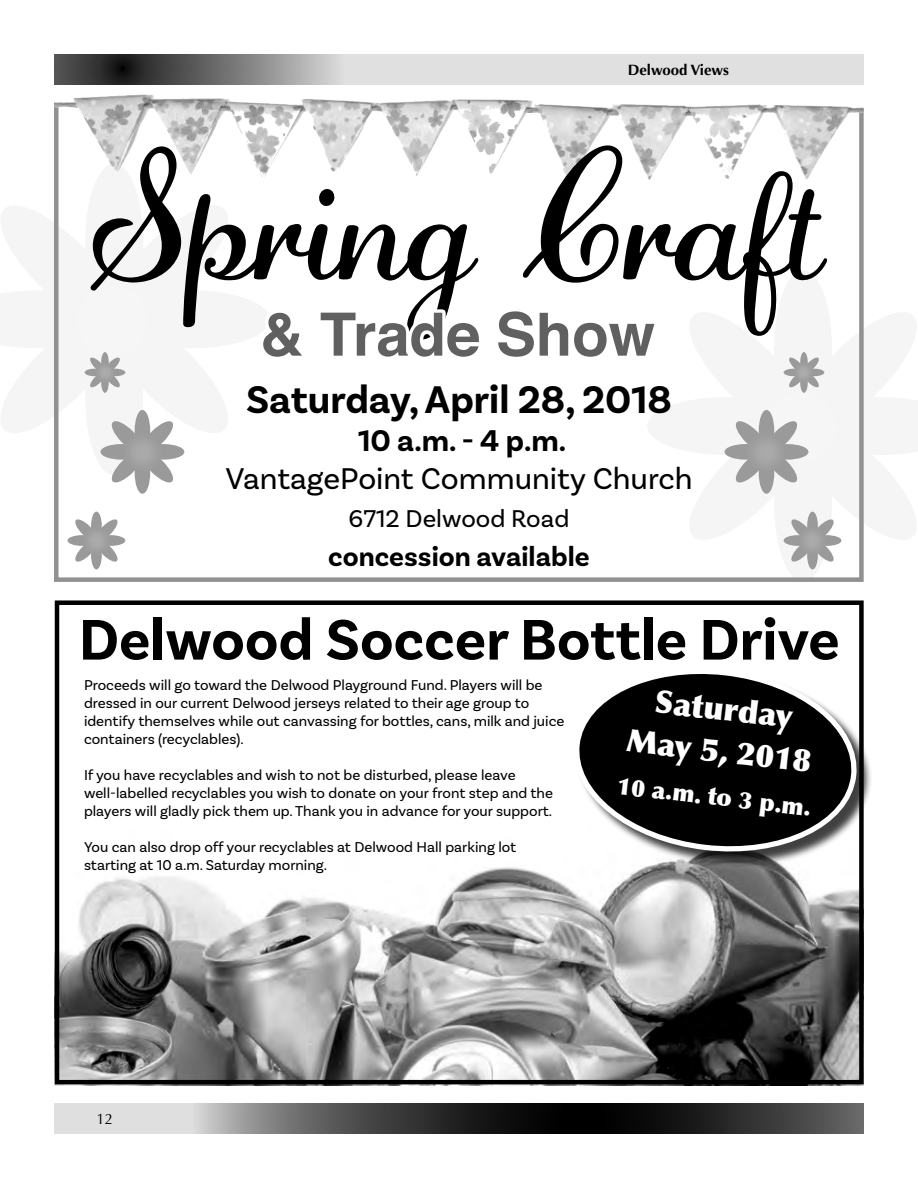
<style>
.page{position:relative;width:918px;height:1188px;background:#fff}
.page>*{position:absolute;margin:0;border:0;box-sizing:border-box;transform-origin:0 0}
.t1{font:700 60px "Basic Sans";color:#000}
.t2{font:700 40.5px "Basic Sans";color:#000}
.t3{font:31.5px "Basic Sans";color:#000}
.t4{font:900 31.5px/41.8px "Optima";color:#fff;text-align:center}
.t5{font:700 31.5px "Basic Sans";color:#000}
.t6{font:700 28.5px "Basic Sans";color:#000}
.t7{font:25.5px "Basic Sans";color:#000}
.t8{font:900 23.55px "Optima";color:#fff}
.t9{font:15px/18px "Basic Sans";color:#000}
.t10{font:700 15px "Optima";color:#000}
.t11{font:15px "Optima";color:#000}
</style>
<div class="page">
<svg style="left:54px;top:1103px;width:810px;height:31px;background:#595959"></svg>
<svg style="left:54px;top:54px;width:810px;height:31px;background:#b5b5b5"></svg>
<svg style="left:54px;top:99px;width:810px;height:483px"></svg>
<img style="left:54px;top:818px;width:810px;height:267px">
<div style="left:576px;top:671px;width:297px;height:197px;background:#000;opacity:.75"></div>
<svg style="left:566px;top:671px;width:299px;height:185px"></svg>
<div style="left:55px;top:600px;width:809px;height:484px;border:4px solid #000"></div>
<img style="left:54px;top:94px;width:114px;height:79px">
<svg style="left:90px;top:145px;width:737px;height:195px"></svg>
<div style="left:91px;top:512px;width:11px;height:29px;background:#9a9a9a;border-radius:50%"></div>
<div style="left:96px;top:535px;width:29px;height:11px;background:#9a9a9a;border-radius:50%"></div>
<div style="left:91px;top:541px;width:11px;height:28px;background:#9a9a9a;border-radius:50%"></div>
<div style="left:68px;top:535px;width:28px;height:11px;background:#9a9a9a;border-radius:50%"></div>
<svg style="left:74px;top:518px;width:45px;height:45px"></svg>
<div style="left:83px;top:527px;width:27px;height:27px;background:#9d9d9d;border-radius:50%"></div>
<div style="left:87px;top:531px;width:19px;height:19px;background:#a6a6a6;border-radius:50%"></div>
<div style="left:135px;top:452px;width:15px;height:42px;background:#9a9a9a;border-radius:50%"></div>
<svg style="left:54px;top:198px;width:182px;height:287px"></svg>
<div style="left:123px;top:433px;width:39px;height:39px;background:#9d9d9d;border-radius:50%"></div>
<div style="left:129px;top:439px;width:28px;height:27px;background:#a5a5a5;border-radius:50%"></div>
<svg style="left:807px;top:541px;width:11px;height:28px"></svg>
<svg style="left:682px;top:305px;width:182px;height:258px"></svg>
<div style="left:747px;top:433px;width:39px;height:39px;background:#9d9d9d;border-radius:50%"></div>
<div style="left:752px;top:439px;width:28px;height:27px;background:#a5a5a5;border-radius:50%"></div>
<div style="left:260px;top:308px;width:398px;height:52px;background:#fff"></div>
<svg style="left:263px;top:311px;width:391px;height:46px"></svg>
<p class="t10" style="left:628px;top:61px;width:103px">Delwood Views</p>
<h2 class="t2" style="left:246px;top:375px;width:427px">Saturday, April 28, 2018</h2>
<h3 class="t5" style="left:358px;top:421px;width:210px">10 a.m. - 4 p.m.</h3>
<h3 class="t3" style="left:225px;top:459px;width:469px">VantagePoint Community Church</h3>
<h3 class="t7" style="left:349px;top:503px;width:222px">6712 Delwood Road</h3>
<h3 class="t6" style="left:328px;top:539px;width:263px">concession available</h3>
<h1 class="t1" style="left:79px;top:603px;width:762px">Delwood Soccer Bottle Drive</h1>
<h3 class="t4" style="left:635px;top:677px;width:187px;rotate:7deg">Saturday<br>May 5, 2018</h3>
<h3 class="t8" style="left:619px;top:771px;width:196px;rotate:7deg">10 a.m. to 3 p.m.</h3>
<p class="t9" style="left:84px;top:676px;width:482px">Proceeds will go toward the Delwood Playground Fund. Players will be dressed in our current Delwood jerseys related to their age group to identify themselves while out canvassing for bottles, cans, milk and juice containers (recyclables).</p>
<p class="t9" style="left:84px;top:766px;width:471px">If you have recyclables and wish to not be disturbed, please leave well-labelled recyclables you wish to donate on your front step and the players will gladly pick them up. Thank you in advance for your support.</p>
<p class="t9" style="left:84px;top:838px;width:434px">You can also drop off your recyclables at Delwood Hall parking lot starting at 10 a.m. Saturday morning.</p>
<p class="t11" style="left:97px;top:1110px;width:18px">12</p>
</div>
